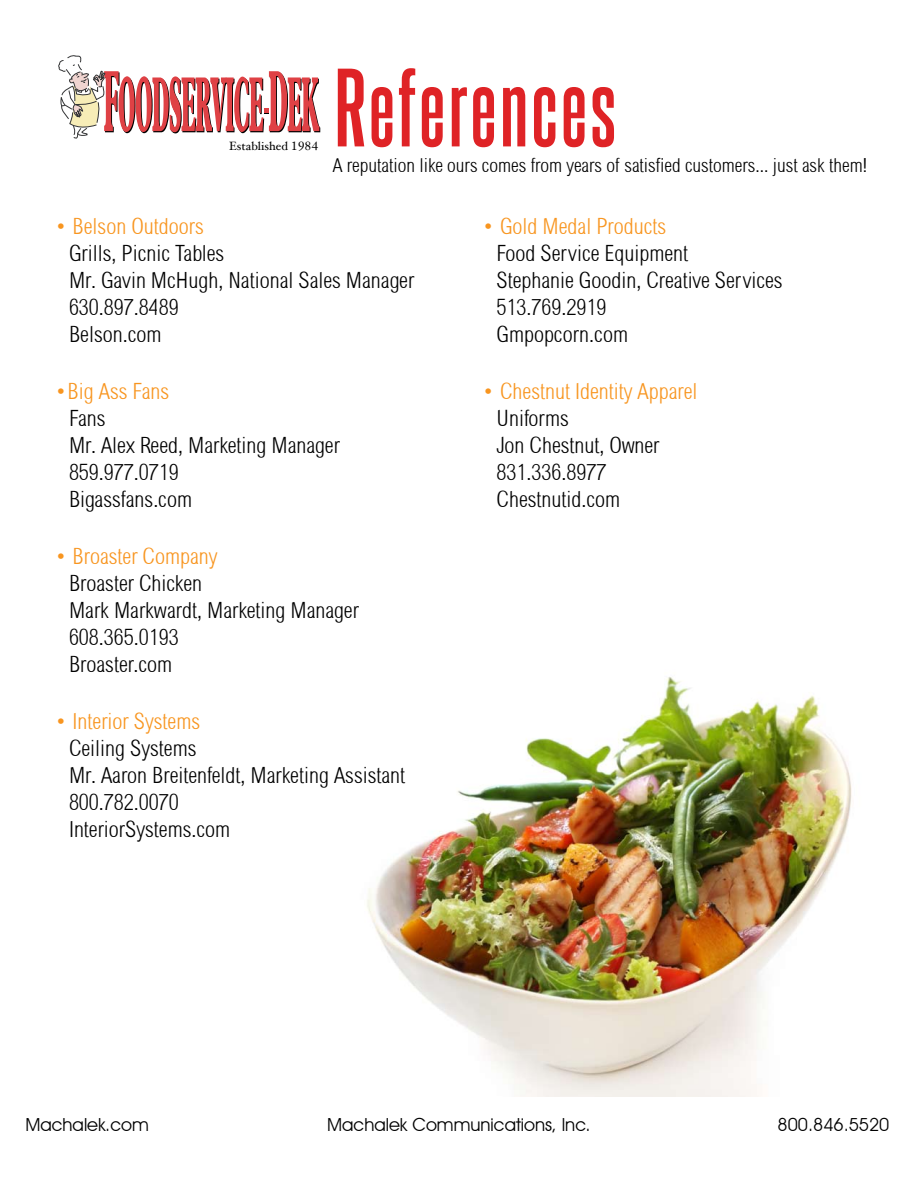
<style>
.page{position:relative;width:918px;height:1188px;background:#fff}
.page>*{position:absolute;margin:0;border:0;box-sizing:border-box;transform-origin:0 0}
.t1{font:700 94.5px "Steelfish Rg";letter-spacing:.03em;color:#df2326}
.t2{font:22.5px/27px "Sertig";color:#000}
.t3{font:22.5px "Sertig";color:#f8951f}
.t4{font:19.5px "Sertig";color:#000}
.t5{font:18px "Avant Garde IT Cby BT";color:#000}
.t6{font:12px "Hoefler Text";color:#000}
</style>
<div class="page">
<img style="left:367px;top:677px;width:485px;height:419px">
<svg style="left:58px;top:55px;width:262px;height:84px"></svg>
<p class="t6" style="left:229px;top:139px;width:91px">Established 1984</p>
<h1 class="t1" style="left:334px;top:50px;width:284px">References</h1>
<p class="t4" style="left:333px;top:153px;width:536px">A reputation like ours comes from years of satisfied customers... just ask them!</p>
<p class="t3" style="left:54px;top:213px;width:151px">• Belson Outdoors</p>
<p class="t2" style="left:69px;top:240px;width:347px">Grills, Picnic Tables<br>Mr. Gavin McHugh, National Sales Manager<br>630.897.8489<br>Belson.com</p>
<p class="t3" style="left:54px;top:378px;width:117px">•Big Ass Fans</p>
<p class="t2" style="left:69px;top:405px;width:272px">Fans<br>Mr. Alex Reed, Marketing Manager<br>859.977.0719<br>Bigassfans.com</p>
<p class="t3" style="left:54px;top:543px;width:165px">• Broaster Company</p>
<p class="t2" style="left:69px;top:570px;width:291px">Broaster Chicken<br>Mark Markwardt, Marketing Manager<br>608.365.0193<br>Broaster.com</p>
<p class="t3" style="left:54px;top:708px;width:148px">• Interior Systems</p>
<p class="t2" style="left:69px;top:735px;width:338px">Ceiling Systems<br>Mr. Aaron Breitenfeldt, Marketing Assistant<br>800.782.0070<br>InteriorSystems.com</p>
<p class="t3" style="left:482px;top:213px;width:186px">• Gold Medal Products</p>
<p class="t2" style="left:497px;top:240px;width:288px">Food Service Equipment<br>Stephanie Goodin, Creative Services<br>513.769.2919<br>Gmpopcorn.com</p>
<p class="t3" style="left:482px;top:378px;width:218px">• Chestnut Identity Apparel</p>
<p class="t2" style="left:497px;top:405px;width:165px">Uniforms<br>Jon Chestnut, Owner<br>831.336.8977<br>Chestnutid.com</p>
<p class="t5" style="left:26px;top:1114px;width:125px">Machalek.com</p>
<p class="t5" style="left:327px;top:1114px;width:265px">Machalek Communications, Inc.</p>
<p class="t5" style="left:778px;top:1114px;width:113px">800.846.5520</p>
</div>
